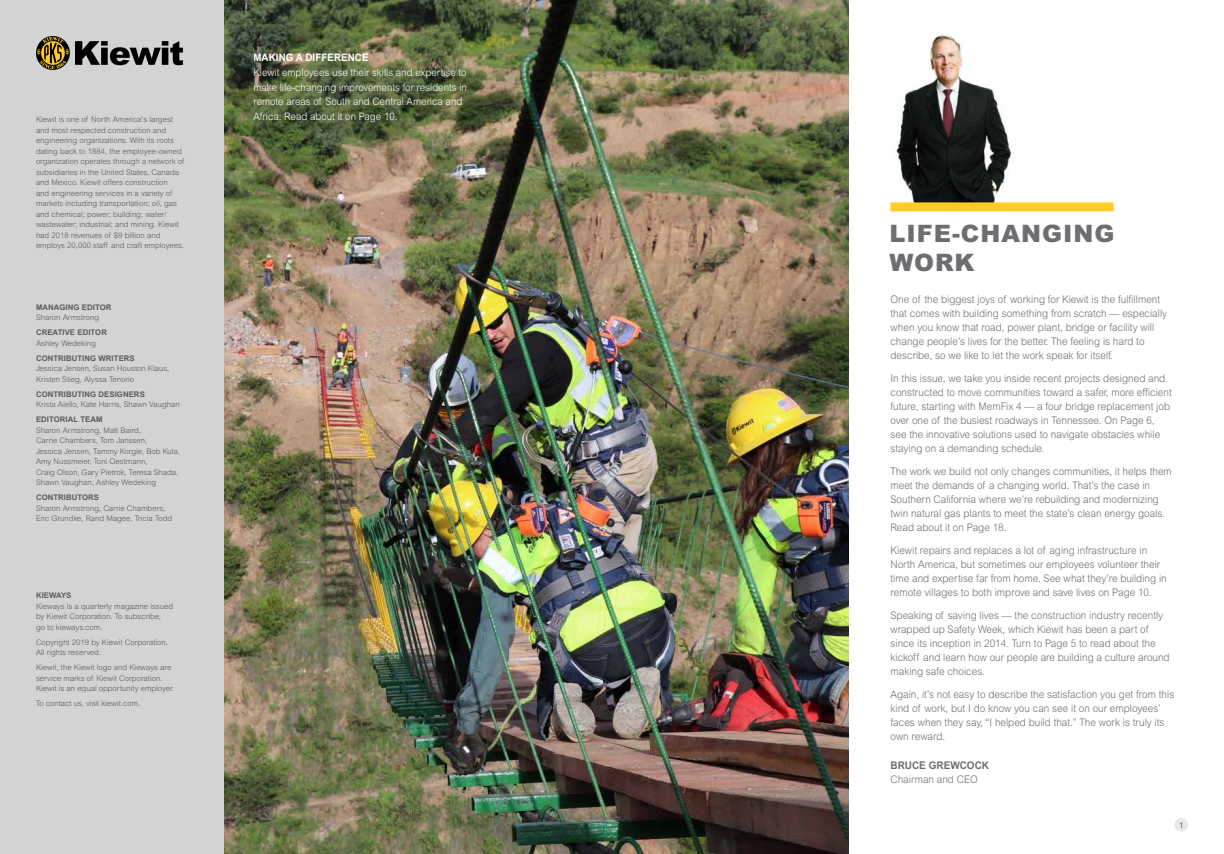
<style>
.page{position:relative;width:1224px;height:854px;background:#fff}
.page>*{position:absolute;margin:0;border:0;box-sizing:border-box;transform-origin:0 0}
.t1{font:900 24px/28.8px "Arial MT Std";letter-spacing:.04em;color:#6d6e71}
.t2{font:300 10.5px/14px "Arial MT Std";color:#6d6e71;scale:.95 1}
.t3{font:700 10.5px "Arial MT Std";color:#6d6e71;scale:.95 1}
.t4{font:300 10.2px/14.5px "Arial MT Std";color:#fff;scale:.95 1}
.t5{font:700 10.2px "Arial MT Std";letter-spacing:.01em;color:#fff;scale:.95 1}
.t6{font:8px "Arial MT Std";color:#636466}
.t7{font:300 7.8px/10.5px "Arial MT Std";color:#58595b}
.t8{font:700 7.8px "Arial MT Std";letter-spacing:.01em;color:#58595b}
</style>
<div class="page">
<img style="left:224px;top:0;width:625px;height:853px">
<img style="left:890px;top:34px;width:124px;height:176px">
<div style="left:0;top:0;width:224px;height:853px;background:#d1d3d4"></div>
<svg style="left:36px;top:36px;width:34px;height:34px"></svg>
<svg style="left:37px;top:37px;width:32px;height:32px"></svg>
<svg style="left:75px;top:41px;width:108px;height:24px"></svg>
<div style="left:891px;top:202px;width:223px;height:9px;background:#ffcd23"></div>
<div style="left:1174px;top:817px;width:14px;height:14px;background:#e6e7e8;border-radius:50%"></div>
<p class="t7" style="left:36px;top:114px;width:150px">Kiewit is one of North America's largest and most respected construction and engineering organizations. With its roots dating back to 1884, the employee-owned organization operates through a network of subsidiaries in the United States, Canada and Mexico. Kiewit offers construction<br>and engineering services in a variety of markets including transportation; oil, gas and chemical; power; building; water/ wastewater; industrial; and mining. Kiewit had 2018 revenues of $9 billion and employs 20,000 staff and craft employees.</p>
<p class="t8" style="left:36px;top:302px;width:77px">MANAGING EDITOR</p>
<p class="t7" style="left:36px;top:312px;width:65px">Sharon Armstrong</p>
<p class="t8" style="left:36px;top:328px;width:72px">CREATIVE EDITOR</p>
<p class="t7" style="left:36px;top:337px;width:61px">Ashley Wedeking</p>
<p class="t8" style="left:36px;top:353px;width:100px">CONTRIBUTING WRITERS</p>
<p class="t7" style="left:36px;top:363px;width:135px">Jessica Jensen, Susan Houston Klaus,<br>Kristen Stieg, Alyssa Tenorio</p>
<p class="t8" style="left:36px;top:389px;width:110px">CONTRIBUTING DESIGNERS</p>
<p class="t7" style="left:36px;top:399px;width:145px">Krista Aiello, Kate Harris, Shawn Vaughan</p>
<p class="t8" style="left:36px;top:415px;width:68px">EDITORIAL TEAM</p>
<p class="t7" style="left:36px;top:424px;width:146px">Sharon Armstrong, Matt Baird,<br>Carrie Chambers, Tom Janssen,<br>Jessica Jensen, Tammy Korgie, Bob Kula, Amy Nussmeier, Toni Oestmann,<br>Craig Olson, Gary Pietrok, Teresa Shada, Shawn Vaughan, Ashley Wedeking</p>
<p class="t8" style="left:36px;top:493px;width:65px">CONTRIBUTORS</p>
<p class="t7" style="left:36px;top:502px;width:138px">Sharon Armstrong, Carrie Chambers,<br>Eric Grundke, Rand Magee, Tricia Todd</p>
<p class="t8" style="left:36px;top:590px;width:37px">KIEWAYS</p>
<p class="t7" style="left:36px;top:600px;width:139px">Kieways is a quarterly magazine issued by Kiewit Corporation. To subscribe,<br>go to kieways.com.</p>
<p class="t7" style="left:36px;top:636px;width:134px">Copyright 2019 by Kiewit Corporation.<br>All rights reserved.</p>
<p class="t7" style="left:36px;top:662px;width:139px">Kiewit, the Kiewit logo and Kieways are service marks of Kiewit Corporation.<br>Kiewit is an equal opportunity employer.</p>
<p class="t7" style="left:36px;top:698px;width:106px">To contact us, visit kiewit.com.</p>
<p class="t5" style="left:253px;top:52px;width:123px">MAKING A DIFFERENCE</p>
<p class="t4" style="left:253px;top:65px;width:226px">Kiewit employees use their skills and expertise to make life-changing improvements for residents in remote areas of South and Central America and Africa. Read about it on Page 10.</p>
<h1 class="t1" style="left:890px;top:218px;width:226px">LIFE-CHANGING<br>WORK</h1>
<p class="t2" style="left:891px;top:292px;width:293px">One of the biggest joys of working for Kiewit is the fulfillment that comes with building something from scratch — especially when you know that road, power plant, bridge or facility will change people’s lives for the better. The feeling is hard to describe, so we like to let the work speak for itself.</p>
<p class="t2" style="left:891px;top:371px;width:298px">In this issue, we take you inside recent projects designed and constructed to move communities toward a safer, more efficient future, starting with MemFix 4 — a four bridge replacement job over one of the busiest roadways in Tennessee. On Page 6, see the innovative solutions used to navigate obstacles while staying on a demanding schedule.</p>
<p class="t2" style="left:891px;top:464px;width:298px">The work we build not only changes communities, it helps them meet the demands of a changing world. That’s the case in Southern California where we’re rebuilding and modernizing twin natural gas plants to meet the state’s clean energy goals.<br>Read about it on Page 18.</p>
<p class="t2" style="left:891px;top:543px;width:292px">Kiewit repairs and replaces a lot of aging infrastructure in North America, but sometimes our employees volunteer their time and expertise far from home. See what they’re building in remote villages to both improve and save lives on Page 10.</p>
<p class="t2" style="left:891px;top:608px;width:295px">Speaking of saving lives — the construction industry recently wrapped up Safety Week, which Kiewit has been a part of since its inception in 2014. Turn to Page 5 to read about the kickoff and learn how our people are building a culture around making safe choices.</p>
<p class="t2" style="left:891px;top:687px;width:300px">Again, it’s not easy to describe the satisfaction you get from this kind of work, but I do know you can see it on our employees’ faces when they say, “I helped build that.” The work is truly its own reward.</p>
<p class="t3" style="left:891px;top:758px;width:105px">BRUCE GREWCOCK</p>
<p class="t2" style="left:891px;top:772px;width:93px">Chairman and CEO</p>
<p class="t6" style="left:1179px;top:820px;width:6px">1</p>
</div>
